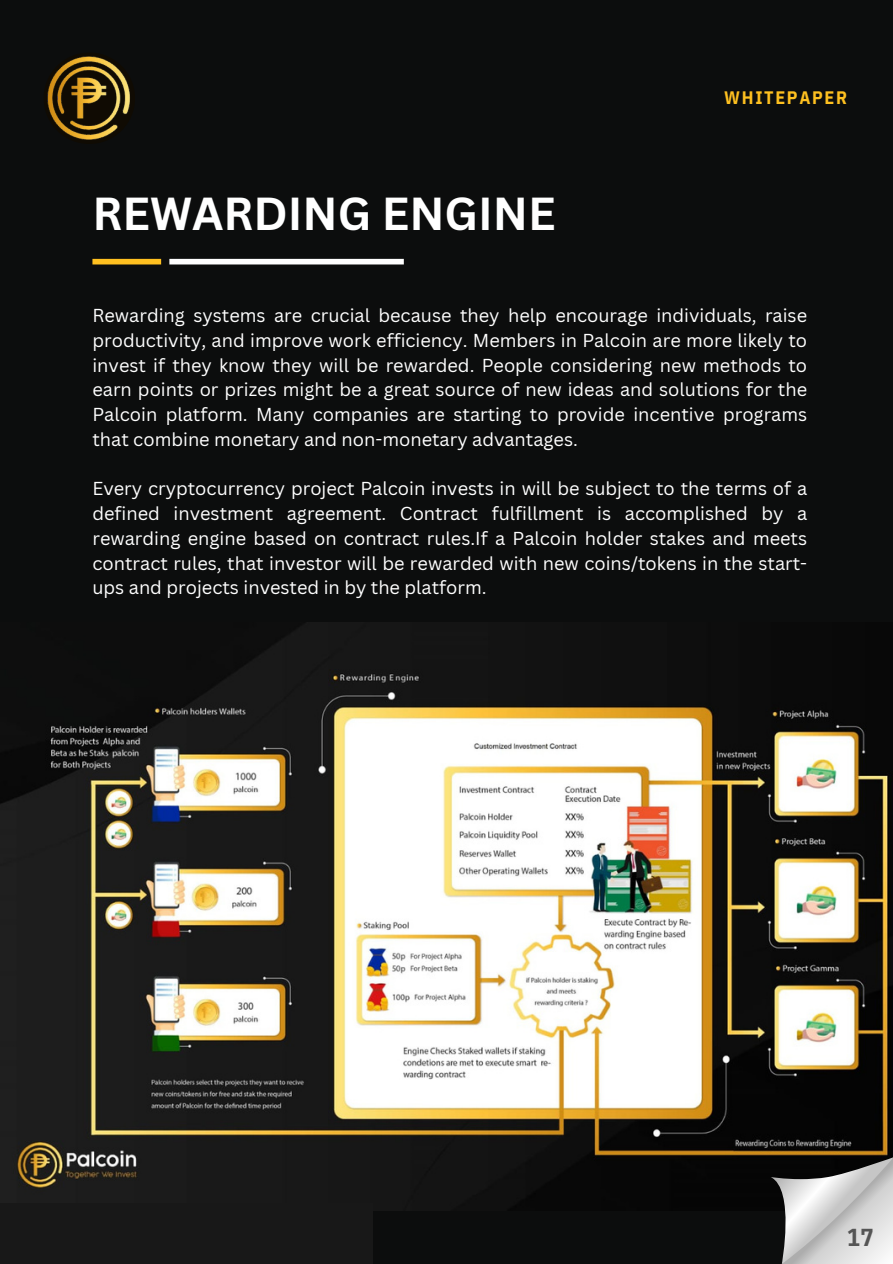
<style>
.page{position:relative;width:893px;height:1264px;background:#fff}
.page>*{position:absolute;margin:0;border:0;box-sizing:border-box;transform-origin:0 0}
.t1{font:700 45px "Canva Sans";color:#fff}
.t2{font:700 24.45px "IBM Plex Sans Cond";color:#555}
.t3{font:18.3px/24.8px "Canva Sans";color:#fff;text-align:justify}
.t4{font:700 18px "IBM Plex Sans Cond";letter-spacing:.095em;color:#fec020}
</style>
<div class="page">
<div style="left:0;top:0;width:892px;height:1263px;background:#0c0d0d"></div>
<img style="left:46px;top:56px;width:84px;height:84px">
<div style="left:169px;top:259px;width:235px;height:5px;background:#fff"></div>
<div style="left:92px;top:259px;width:69px;height:5px;background:#ffc020"></div>
<img style="left:0;top:623px;width:892px;height:580px">
<svg style="left:770px;top:1157px;width:122px;height:106px"></svg>
<div style="left:0;top:1203px;width:373px;height:60px;background:#181818"></div>
<h1 class="t1" style="left:92px;top:182px;width:464px">REWARDING ENGINE</h1>
<p class="t4" style="left:724px;top:85px;width:124px">WHITEPAPER</p>
<p class="t3" style="left:92px;top:302px;width:716px">Rewarding systems are crucial because they help encourage individuals, raise productivity, and improve work efficiency. Members in Palcoin are more likely to invest if they know they will be rewarded. People considering new methods to earn points or prizes might be a great source of new ideas and solutions for the Palcoin platform. Many companies are starting to provide incentive programs that combine monetary and non-monetary advantages.</p>
<p class="t3" style="left:92px;top:476px;width:716px">Every cryptocurrency project Palcoin invests in will be subject to the terms of a defined investment agreement. Contract fulfillment is accomplished by a rewarding engine based on contract rules.If a Palcoin holder stakes and meets contract rules, that investor will be rewarded with new coins/tokens in the start&shy;ups and projects invested in by the platform.</p>
<h2 class="t2" style="left:847px;top:1221px;width:28px">17</h2>
</div>
